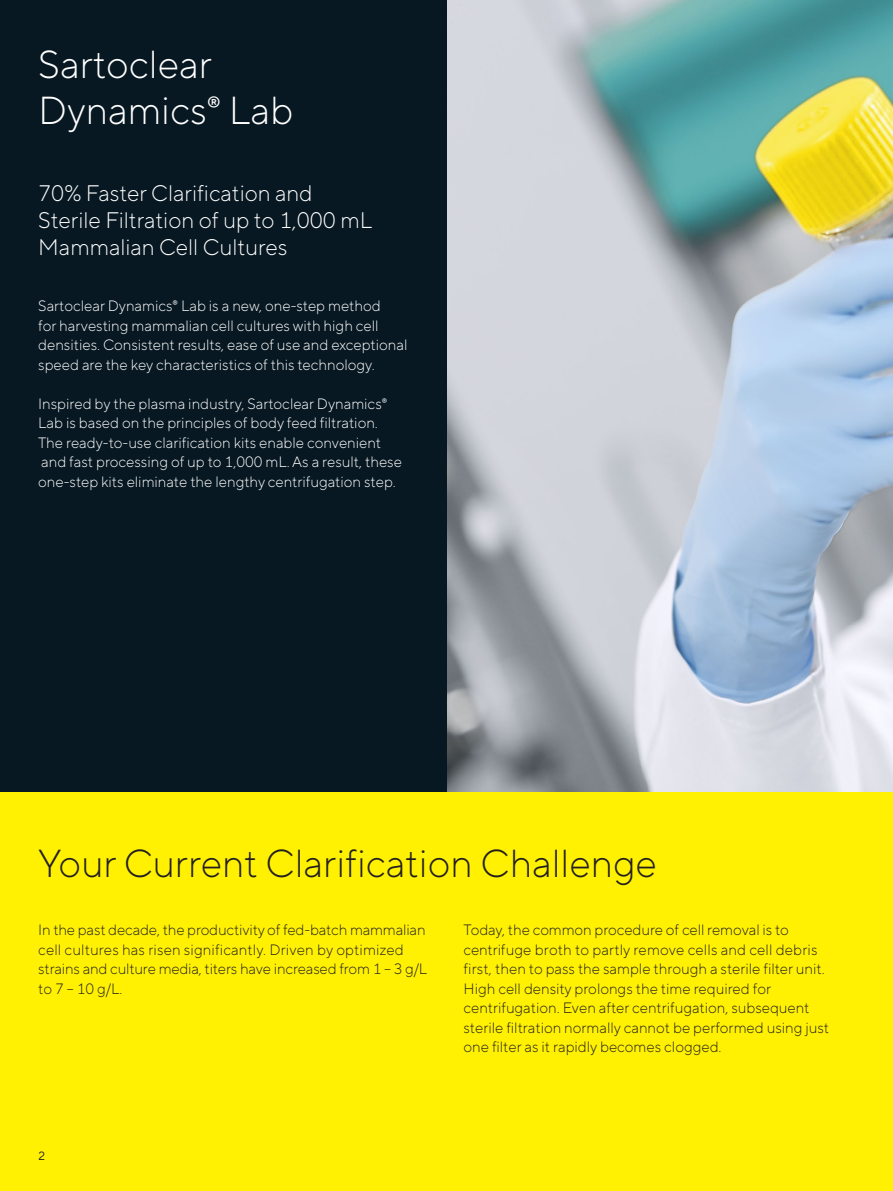
<style>
.page{position:relative;width:893px;height:1191px;background:#fff}
.page>*{position:absolute;margin:0;border:0;box-sizing:border-box;transform-origin:0 0}
.Head_02_black{font:300 39px "TT Norms Pro";color:#231f20}
.Head_02_white{font:300 39px/46.8px "TT Norms Pro";color:#fff}
.Head_04_white{font:300 22.5px/27px "TT Norms Pro";color:#fff}
.Body_Light_black{font:300 15px/19.5px "TT Norms Pro";color:#231f20}
.Body_Light_black-2{font:300 15px/19.5px "TT Norms Pro";color:#fff}
.Caption_8pt{font:12px "TT Norms Pro";color:#231f20}
</style>
<div class="page">
<div style="left:0;top:791px;width:893px;height:400px;background:#fff101"></div>
<img style="left:446px;top:0;width:447px;height:791px">
<div style="left:0;top:0;width:446px;height:791px;background:#071822"></div>
<p class="Head_02_white" style="left:38px;top:38px;width:257px">Sartoclear<br>Dynamics® Lab</p>
<p class="Head_04_white" style="left:38px;top:179px;width:335px">70% Faster Clarification and<br>Sterile Filtration of up to 1,000 mL</p>
<p class="Head_04_white" style="left:38px;top:233px;width:251px">Mammalian Cell Cultures</p>
<p class="Body_Light_black-2" style="left:38px;top:295px;width:371px">Sartoclear Dynamics® Lab is a new, one-step method<br>for harvesting mammalian cell cultures with high cell densities. Consistent results, ease of use and exceptional speed are the key characteristics of this technology.</p>
<p class="Body_Light_black-2" style="left:38px;top:393px;width:365px">Inspired by the plasma industry, Sartoclear Dynamics® Lab is based on the principles of body feed filtration.<br>The ready-to-use clarification kits enable convenient and fast processing of up to 1,000 mL. As a result, these one-step kits eliminate the lengthy centrifugation step.</p>
<p class="Head_02_black" style="left:38px;top:835px;width:620px">Your Current Clarification Challenge</p>
<p class="Body_Light_black" style="left:38px;top:919px;width:390px">In the past decade, the productivity of fed-batch mammalian cell cultures has risen significantly. Driven by optimized strains and culture media, titers have increased from 1 – 3 g/L to 7 – 10 g/L.</p>
<p class="Body_Light_black" style="left:463px;top:919px;width:367px">Today, the common procedure of cell removal is to centrifuge broth to partly remove cells and cell debris first, then to pass the sample through a sterile filter unit.<br>High cell density prolongs the time required for centrifugation. Even after centrifugation, subsequent sterile filtration normally cannot be performed using just one filter as it rapidly becomes clogged.</p>
<p class="Caption_8pt" style="left:38px;top:1147px;width:9px">2</p>
</div>
